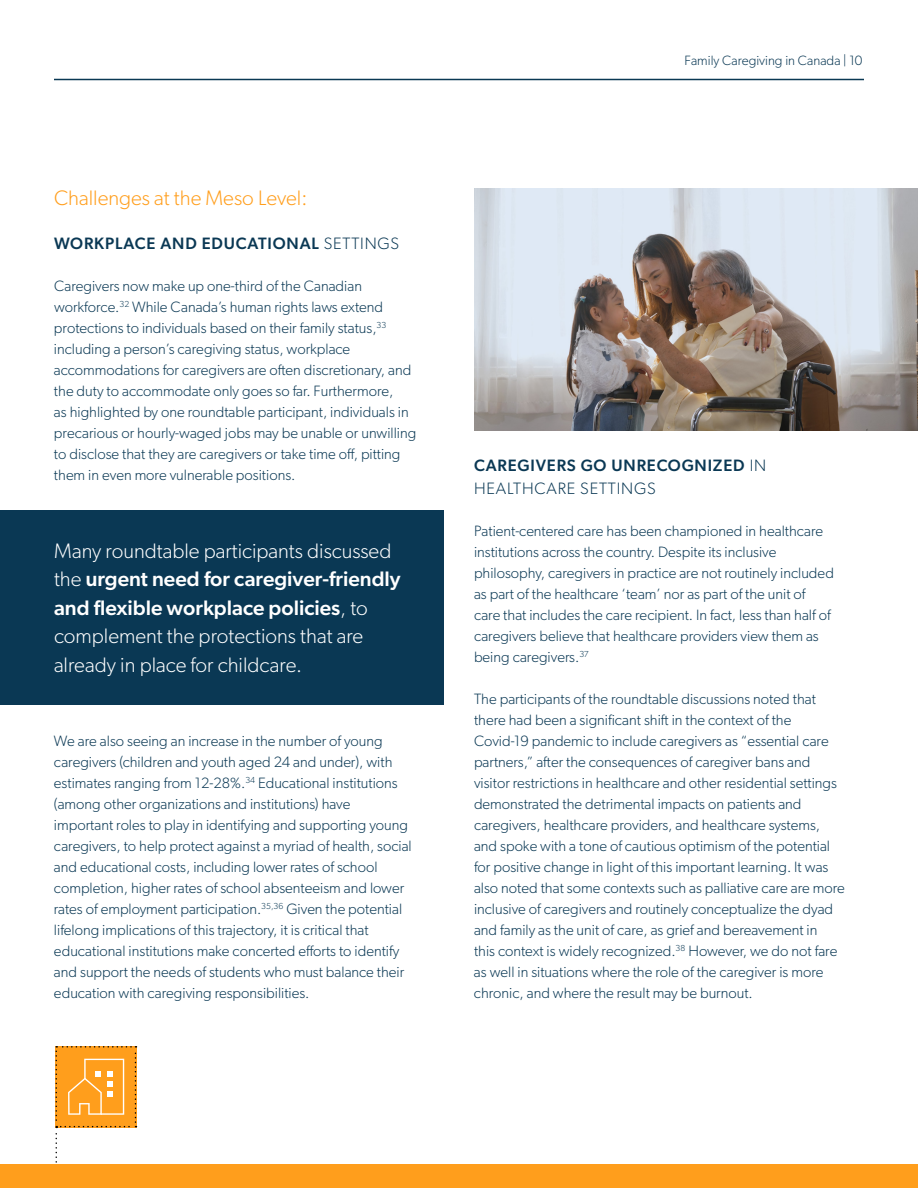
<style>
.page{position:relative;width:918px;height:1188px;background:#fff}
.page>*{position:absolute;margin:0;border:0;box-sizing:border-box;transform-origin:0 0}
.t1{font:300 21px/28.5px "Gibson";color:#fff}
.t2{font:300 21px "Gibson";color:#ff9e1c}
.t3{font:500 16.5px/22.5px "Gibson";letter-spacing:.05em;color:#0a3854}
.t4{font:300 15px/21px "Gibson";color:#0a3854}
.t5{font:300 13.5px "Gibson";color:#0a3854}
.s1{font-weight:300}
.s2{font-weight:500}
</style>
<div class="page">
<div style="left:0;top:510px;width:444px;height:195px;background:#0a3854"></div>
<img style="left:474px;top:188px;width:444px;height:242px">
<svg style="left:56px;top:1046px;width:80px;height:119px"></svg>
<div style="left:0;top:1165px;width:918px;height:23px;background:#ff9e1c"></div>
<hr style="left:54px;top:79px;width:810px;height:1px;background:#0a3854">
<h1 class="t2" style="left:54px;top:185px;width:255px">Challenges at the Meso Level:</h1>
<p class="t3" style="left:54px;top:232px;width:347px">WORKPLACE AND EDUCATIONAL <span class="s1">SETTINGS</span></p>
<p class="t4" style="left:54px;top:275px;width:364px">Caregivers now make up one-third of the Canadian workforce.<sup>32</sup> While Canada’s human rights laws extend protections to individuals based on their family status,<sup>33 </sup>including a person’s caregiving status, workplace accommodations for caregivers are often discretionary, and the duty to accommodate only goes so far. Furthermore,<br>as highlighted by one roundtable participant, individuals in precarious or hourly-waged jobs may be unable or unwilling to disclose that they are caregivers or take time off, pitting them in even more vulnerable positions.</p>
<h1 class="t1" style="left:54px;top:536px;width:348px">Many roundtable participants discussed the <span class="s2">urgent need for caregiver-friendly and flexible workplace policies</span>, to complement the protections that are already in place for childcare.</h1>
<p class="t4" style="left:54px;top:730px;width:359px">We are also seeing an increase in the number of young caregivers (children and youth aged 24 and under), with estimates ranging from 12-28%.<sup>34</sup> Educational institutions (among other organizations and institutions) have important roles to play in identifying and supporting young caregivers, to help protect against a myriad of health, social and educational costs, including lower rates of school completion, higher rates of school absenteeism and lower rates of employment participation.<sup>35,36</sup> Given the potential lifelong implications of this trajectory, it is critical that educational institutions make concerted efforts to identify and support the needs of students who must balance their education with caregiving responsibilities.</p>
<p class="t5" style="left:684px;top:52px;width:180px">Family Caregiving in Canada | 10</p>
<p class="t3" style="left:474px;top:454px;width:294px">CAREGIVERS GO UNRECOGNIZED <span class="s1">IN<br>HEALTHCARE SETTINGS</span></p>
<p class="t4" style="left:474px;top:520px;width:361px">Patient-centered care has been championed in healthcare institutions across the country. Despite its inclusive philosophy, caregivers in practice are not routinely included as part of the healthcare ‘team’ nor as part of the unit of care that includes the care recipient. In fact, less than half of caregivers believe that healthcare providers view them as being caregivers.<sup>37</sup></p>
<p class="t4" style="left:474px;top:688px;width:372px">The participants of the roundtable discussions noted that there had been a significant shift in the context of the Covid-19 pandemic to include caregivers as “essential care partners,” after the consequences of caregiver bans and visitor restrictions in healthcare and other residential settings demonstrated the detrimental impacts on patients and caregivers, healthcare providers, and healthcare systems, and spoke with a tone of cautious optimism of the potential for positive change in light of this important learning. It was also noted that some contexts such as palliative care are more inclusive of caregivers and routinely conceptualize the dyad and family as the unit of care, as grief and bereavement in<br>this context is widely recognized.<sup>38</sup> However, we do not fare as well in situations where the role of the caregiver is more chronic, and where the result may be burnout.</p>
</div>
